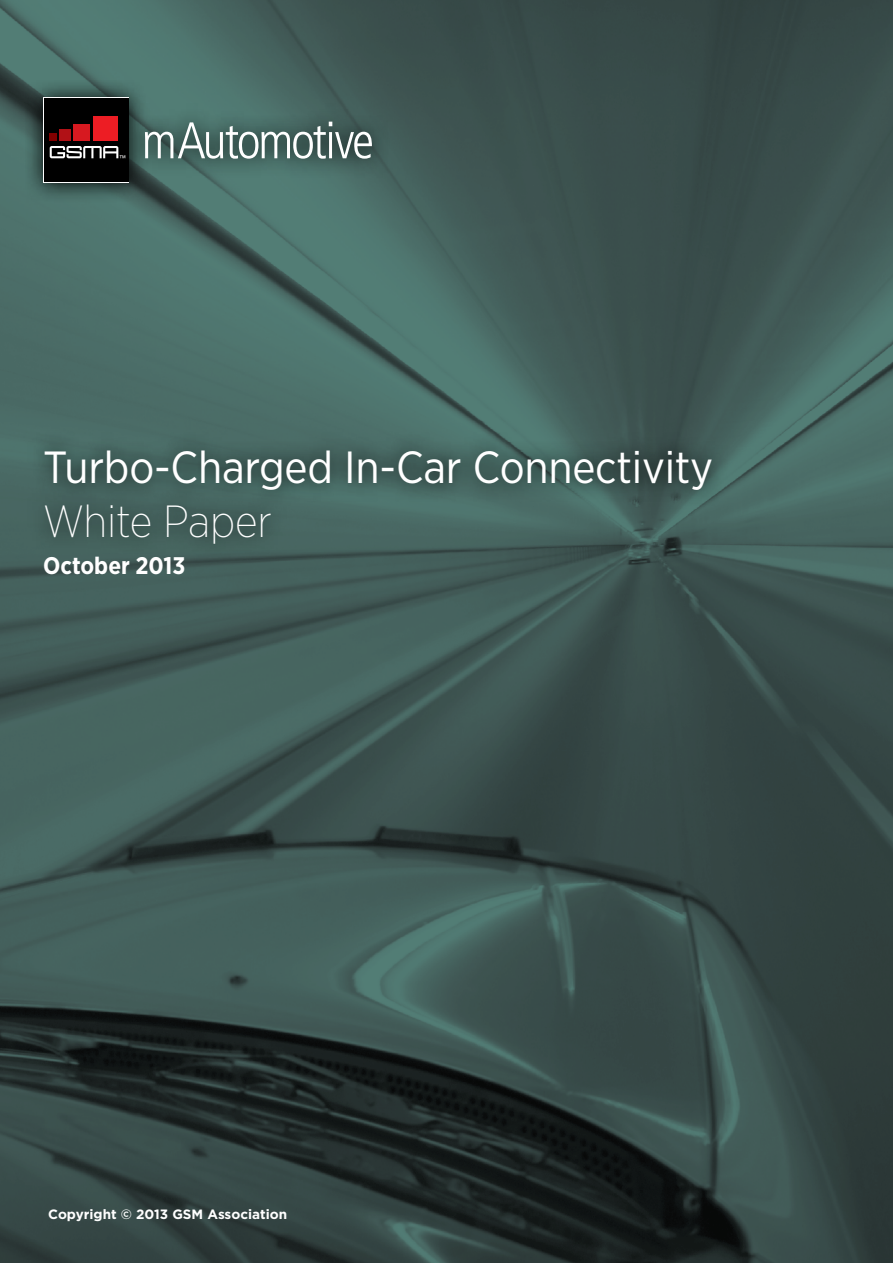
<style>
.page{position:relative;width:893px;height:1263px;background:#fff}
.page>*{position:absolute;margin:0;border:0;box-sizing:border-box;transform-origin:0 0}
.t1{font:45px "Gotham Narrow";letter-spacing:-.005em;color:#fff}
.t2{font:200 45px "Gotham Narrow";letter-spacing:-.005em;color:#fff}
.t3{font:700 24px "Gotham Narrow";color:#fff}
.t4{font:700 13.5px "Gotham";color:#fff}
</style>
<div class="page">
<img style="left:0;top:0;width:893px;height:1263px">
<svg style="left:23px;top:78px;width:368px;height:125px;background:#486a64"></svg>
<svg style="left:43px;top:98px;width:86px;height:85px"></svg>
<div style="left:44px;top:99px;width:84px;height:83px;background:#000"></div>
<div style="left:50px;top:133px;width:7px;height:8px;background:#820000"></div>
<div style="left:60px;top:130px;width:11px;height:11px;background:#b11116"></div>
<div style="left:74px;top:124px;width:16px;height:17px;background:#d71920"></div>
<div style="left:93px;top:116px;width:25px;height:25px;background:#ed1d24"></div>
<svg style="left:50px;top:146px;width:75px;height:12px"></svg>
<svg style="left:145px;top:122px;width:227px;height:37px"></svg>
<svg style="left:27px;top:432px;width:703px;height:128px;background:#43615c"></svg>
<p class="t1" style="left:43px;top:439px;width:672px">Turbo-Charged In-Car Connectivity</p>
<p class="t2" style="left:43px;top:494px;width:230px">White Paper</p>
<p class="t3" style="left:43px;top:550px;width:144px">October 2013</p>
<p class="t4" style="left:48px;top:1205px;width:240px">Copyright © 2013 GSM Association</p>
</div>
